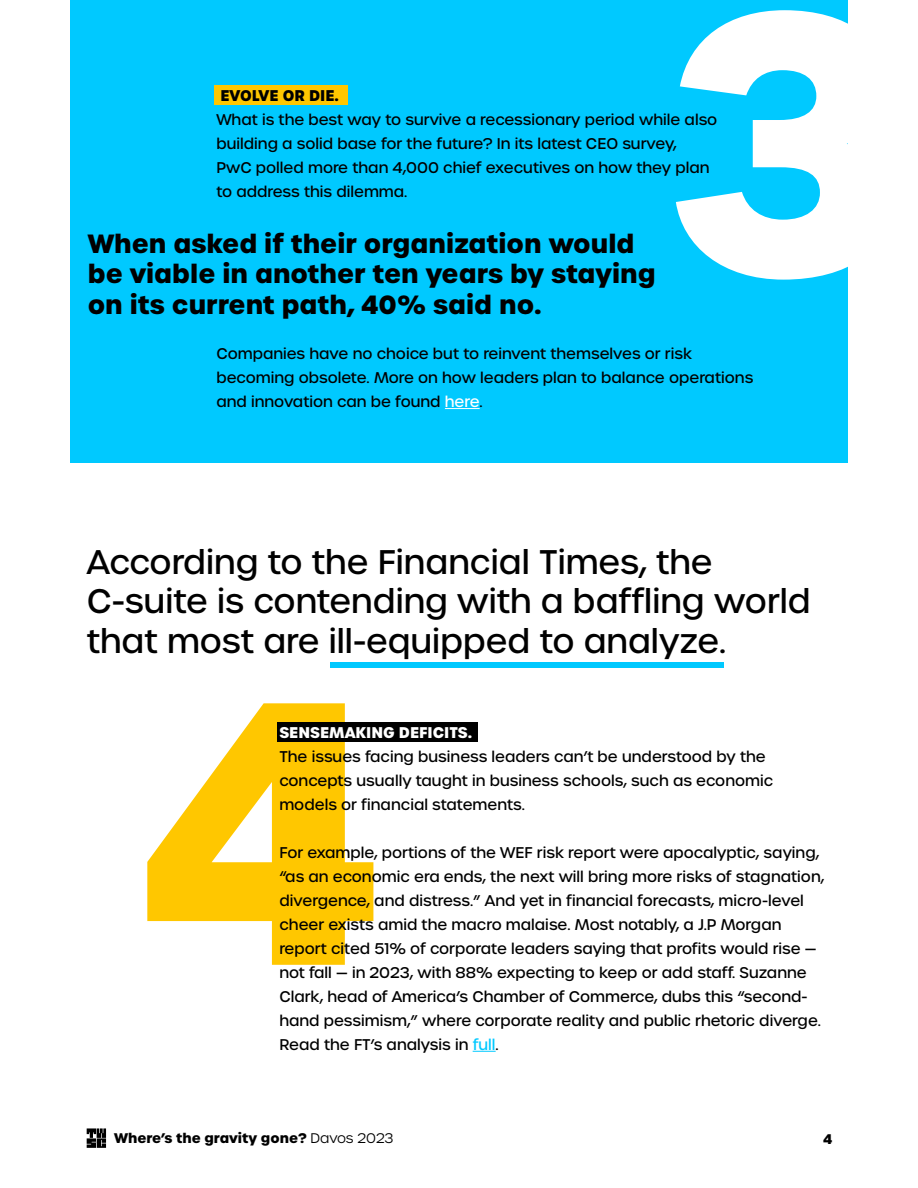
<style>
.page{position:relative;width:918px;height:1188px;background:#fff}
.page>*{position:absolute;margin:0;border:0;box-sizing:border-box;transform-origin:0 0}
.t1{font:700 361.2px "Urbane";color:#fff}
.t2{font:700 361.2px "Urbane";color:#ffc700}
.t3{font:500 33px/39.6px "Urbane";color:#000}
.t4{font:700 25.5px/30.6px "Urbane";color:#000}
.t5{font:500 15px/24px "Urbane";color:#000}
.t6{font:700 15px "Urbane";color:#fff}
.t7{font:700 15px "Urbane";color:#000}
.t8{font:700 13.5px "Urbane";color:#000}
.s1{color:#fff}
.s2{color:#00c9ff}
.s3{font-weight:300}
</style>
<div class="page">
<svg style="left:87px;top:1128px;width:19px;height:20px"></svg>
<div style="left:70px;top:0;width:778px;height:462px;background:#00c9ff"></div>
<div style="left:214px;top:86px;width:134px;height:19px;background:#ffc700"></div>
<hr style="left:445px;top:408px;width:35px;height:1px;background:#fff">
<div style="left:277px;top:722px;width:201px;height:20px;background:#000"></div>
<svg style="left:473px;top:1051px;width:23px;height:1px"></svg>
<div style="left:330px;top:662px;width:394px;height:5px;background:#00c9ff"></div>
<h1 class="t1" style="left:666px;top:-106px;width:243px">3</h1>
<p class="t7" style="left:220px;top:85px;width:120px">EVOLVE OR DIE.</p>
<p class="t5" style="left:216px;top:108px;width:502px">What is the best way to survive a recessionary period while also building a solid base for the future? In its latest CEO survey,<br>PwC polled more than 4,000 chief executives on how they plan to address this dilemma.</p>
<h3 class="t4" style="left:88px;top:228px;width:569px">When asked if their organization would be viable in another ten years by staying on its current path, 40% said no.</h3>
<p class="t5" style="left:216px;top:342px;width:538px">Companies have no choice but to reinvent themselves or risk becoming obsolete. More on how leaders plan to balance operations and innovation can be found <span class="s1">here</span>.</p>
<h2 class="t3" style="left:87px;top:542px;width:726px">According to the Financial Times, the<br>C-suite is contending with a baffling world that most are ill-equipped to analyze.</h2>
<h1 class="t2" style="left:136px;top:583px;width:249px">4</h1>
<p class="t6" style="left:279px;top:722px;width:194px">SENSEMAKING DEFICITS.</p>
<p class="t5" style="left:279px;top:744px;width:495px">The issues facing business leaders can’t be understood by the concepts usually taught in business schools, such as economic models or financial statements.</p>
<p class="t5" style="left:279px;top:840px;width:546px">For example, portions of the WEF risk report were apocalyptic, saying, “as an economic era ends, the next will bring more risks of stagnation, divergence, and distress.” And yet in financial forecasts, micro-level cheer exists amid the macro malaise. Most notably, a J.P Morgan report cited 51% of corporate leaders saying that profits would rise — not fall — in 2023, with 88% expecting to keep or add staff. Suzanne Clark, head of America’s Chamber of Commerce, dubs this “second&shy;hand pessimism,” where corporate reality and public rhetoric diverge.<br>Read the FT’s analysis in <span class="s2">full</span>.</p>
<p class="t8" style="left:114px;top:1128px;width:281px">Where’s the gravity gone? <span class="s3">Davos 2023</span></p>
<p class="t8" style="left:823px;top:1130px;width:11px">4</p>
</div>
